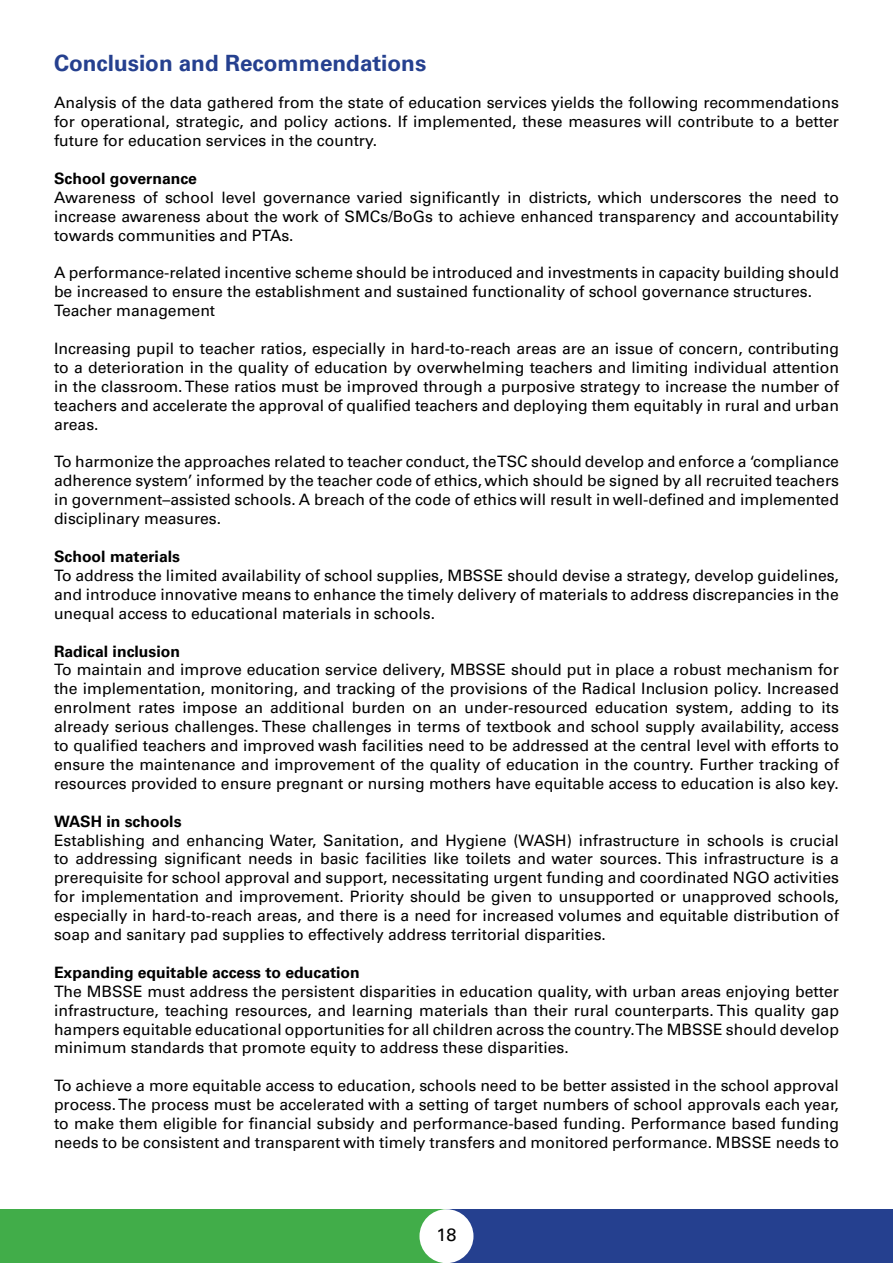
<style>
.page{position:relative;width:893px;height:1263px;background:#fff}
.page>*{position:absolute;margin:0;border:0;box-sizing:border-box;transform-origin:0 0}
.t1{font:700 22.5px "Univers";color:#25408f}
.t2{font:18px "Univers";color:#000}
.t3{font:15.75px/18.9px "Univers";color:#000;text-align:justify}
.t4{font:700 15.75px "Univers";color:#000}
</style>
<div class="page">
<div style="left:0;top:1209px;width:446px;height:54px;background:#41ad49"></div>
<div style="left:446px;top:1209px;width:447px;height:54px;background:#25408f"></div>
<div style="left:419px;top:1209px;width:54px;height:54px;background:#fff;border-radius:50%"></div>
<p class="t1" style="left:54px;top:49px;width:374px">Conclusion and Recommendations</p>
<p class="t3" style="left:54px;top:93px;width:786px">Analysis of the data gathered from the state of education services yields the following recommendations for operational, strategic, and policy actions. If implemented, these measures will contribute to a better future for education services in the country.</p>
<p class="t4" style="left:54px;top:169px;width:145px">School governance</p>
<p class="t3" style="left:54px;top:188px;width:786px">Awareness of school level governance varied significantly in districts, which underscores the need to increase awareness about the work of SMCs/BoGs to achieve enhanced transparency and accountability towards communities and PTAs.</p>
<p class="t3" style="left:54px;top:263px;width:786px">A performance-related incentive scheme should be introduced and investments in capacity building should be increased to ensure the establishment and sustained functionality of school governance structures.</p>
<p class="t3" style="left:54px;top:301px;width:163px">Teacher management</p>
<p class="t3" style="left:54px;top:339px;width:786px">Increasing pupil to teacher ratios, especially in hard-to-reach areas are an issue of concern, contributing to a deterioration in the quality of education by overwhelming teachers and limiting individual attention in the classroom. These ratios must be improved through a purposive strategy to increase the number of teachers and accelerate the approval of qualified teachers and deploying them equitably in rural and urban areas.</p>
<p class="t3" style="left:54px;top:452px;width:786px">To harmonize the approaches related to teacher conduct, the TSC should develop and enforce a ‘compliance adherence system’ informed by the teacher code of ethics, which should be signed by all recruited teachers in government–assisted schools. A breach of the code of ethics will result in well-defined and implemented disciplinary measures.</p>
<p class="t4" style="left:54px;top:547px;width:128px">School materials</p>
<p class="t3" style="left:54px;top:566px;width:786px">To address the limited availability of school supplies, MBSSE should devise a strategy, develop guidelines, and introduce innovative means to enhance the timely delivery of materials to address discrepancies in the unequal access to educational materials in schools.</p>
<p class="t4" style="left:54px;top:642px;width:128px">Radical inclusion</p>
<p class="t3" style="left:54px;top:660px;width:786px">To maintain and improve education service delivery, MBSSE should put in place a robust mechanism for the implementation, monitoring, and tracking of the provisions of the Radical Inclusion policy. Increased enrolment rates impose an additional burden on an under-resourced education system, adding to its already serious challenges. These challenges in terms of textbook and school supply availability, access to qualified teachers and improved wash facilities need to be addressed at the central level with efforts to ensure the maintenance and improvement of the quality of education in the country. Further tracking of resources provided to ensure pregnant or nursing mothers have equitable access to education is also key.</p>
<p class="t4" style="left:54px;top:812px;width:129px">WASH in schools</p>
<p class="t3" style="left:54px;top:830px;width:786px">Establishing and enhancing Water, Sanitation, and Hygiene (WASH) infrastructure in schools is crucial to addressing significant needs in basic facilities like toilets and water sources. This infrastructure is a prerequisite for school approval and support, necessitating urgent funding and coordinated NGO activities for implementation and improvement. Priority should be given to unsupported or unapproved schools, especially in hard-to-reach areas, and there is a need for increased volumes and equitable distribution of soap and sanitary pad supplies to effectively address territorial disparities.</p>
<p class="t4" style="left:54px;top:963px;width:307px">Expanding equitable access to education</p>
<p class="t3" style="left:54px;top:982px;width:786px">The MBSSE must address the persistent disparities in education quality, with urban areas enjoying better infrastructure, teaching resources, and learning materials than their rural counterparts. This quality gap hampers equitable educational opportunities for all children across the country. The MBSSE should develop minimum standards that promote equity to address these disparities.</p>
<p class="t3" style="left:54px;top:1076px;width:786px">To achieve a more equitable access to education, schools need to be better assisted in the school approval process. The process must be accelerated with a setting of target numbers of school approvals each year, to make them eligible for financial subsidy and performance-based funding. Performance based funding needs to be consistent and transparent with timely transfers and monitored performance. MBSSE needs to</p>
<p class="t2" style="left:436px;top:1224px;width:22px">18</p>
</div>
